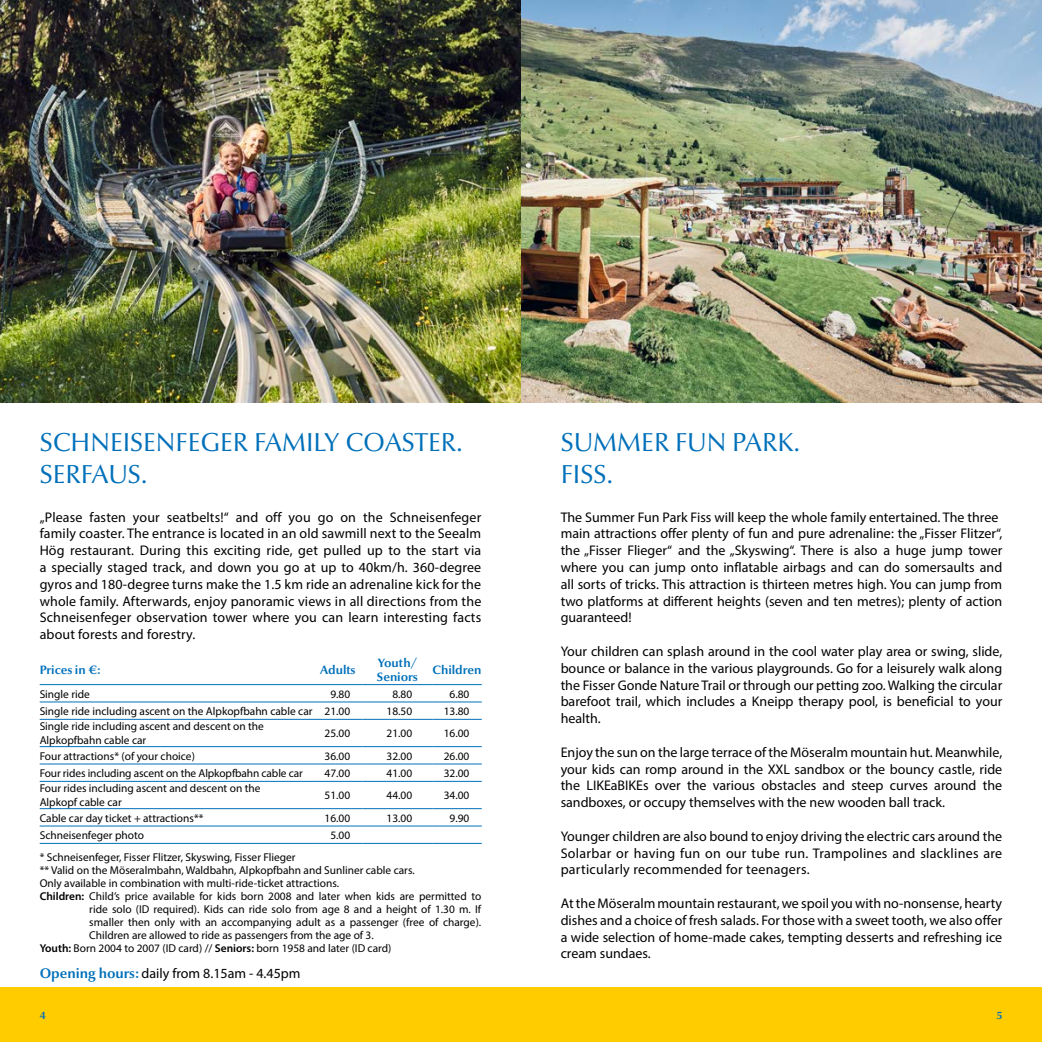
<style>
.page{position:relative;width:1042px;height:1042px;background:#fff}
.page>*{position:absolute;margin:0;border:0;box-sizing:border-box;transform-origin:0 0}
.t1{font:26.25px/31.5px "Optima Nova LT Pro";color:#0070ba}
.t2{font:14px/16.8px "Myriad Pro";color:#000;text-align:justify}
.t3{font:700 12.25px/14px "Optima Nova LT Pro";color:#0070ba}
.t4{font:11.38px/13.7px "Myriad Pro";color:#000}
.t5{font:700 10.5px "Optima Nova LT Pro";color:#0070ba}
.s1{font-weight:600}
.s2{font-family:"Optima Nova LT Pro";font-weight:700;color:#0070ba}
</style>
<div class="page">
<div style="left:521px;top:987px;width:521px;height:55px;background:#fc0"></div>
<div style="left:0;top:987px;width:521px;height:55px;background:#fc0"></div>
<img style="left:0;top:0;width:1042px;height:403px">
<hr style="left:40px;top:684px;width:273px;height:1px;background:#0070ba">
<hr style="left:313px;top:684px;width:50px;height:1px;background:#0070ba">
<hr style="left:363px;top:684px;width:69px;height:1px;background:#0070ba">
<hr style="left:432px;top:684px;width:50px;height:1px;background:#0070ba">
<hr style="left:40px;top:701px;width:273px;height:1px;background:#0070ba">
<hr style="left:313px;top:701px;width:50px;height:1px;background:#0070ba">
<hr style="left:363px;top:701px;width:69px;height:1px;background:#0070ba">
<hr style="left:432px;top:701px;width:50px;height:1px;background:#0070ba">
<hr style="left:40px;top:719px;width:273px;height:1px;background:#0070ba">
<hr style="left:313px;top:719px;width:50px;height:1px;background:#0070ba">
<hr style="left:363px;top:719px;width:69px;height:1px;background:#0070ba">
<hr style="left:432px;top:719px;width:50px;height:1px;background:#0070ba">
<hr style="left:40px;top:746px;width:273px;height:1px;background:#0070ba">
<hr style="left:313px;top:746px;width:50px;height:1px;background:#0070ba">
<hr style="left:363px;top:746px;width:69px;height:1px;background:#0070ba">
<hr style="left:432px;top:746px;width:50px;height:1px;background:#0070ba">
<hr style="left:40px;top:763px;width:273px;height:1px;background:#0070ba">
<hr style="left:313px;top:763px;width:50px;height:1px;background:#0070ba">
<hr style="left:363px;top:763px;width:69px;height:1px;background:#0070ba">
<hr style="left:432px;top:763px;width:50px;height:1px;background:#0070ba">
<hr style="left:40px;top:781px;width:273px;height:1px;background:#0070ba">
<hr style="left:313px;top:781px;width:50px;height:1px;background:#0070ba">
<hr style="left:363px;top:781px;width:69px;height:1px;background:#0070ba">
<hr style="left:432px;top:781px;width:50px;height:1px;background:#0070ba">
<hr style="left:40px;top:808px;width:273px;height:1px;background:#0070ba">
<hr style="left:313px;top:808px;width:50px;height:1px;background:#0070ba">
<hr style="left:363px;top:808px;width:69px;height:1px;background:#0070ba">
<hr style="left:432px;top:808px;width:50px;height:1px;background:#0070ba">
<hr style="left:40px;top:825px;width:273px;height:1px;background:#0070ba">
<hr style="left:313px;top:825px;width:50px;height:1px;background:#0070ba">
<hr style="left:363px;top:825px;width:69px;height:1px;background:#0070ba">
<hr style="left:432px;top:825px;width:50px;height:1px;background:#0070ba">
<hr style="left:40px;top:843px;width:273px;height:1px;background:#0070ba">
<hr style="left:313px;top:843px;width:50px;height:1px;background:#0070ba">
<hr style="left:363px;top:843px;width:69px;height:1px;background:#0070ba">
<hr style="left:432px;top:843px;width:50px;height:1px;background:#0070ba">
<h1 class="t1" style="left:40px;top:426px;width:425px">SCHNEISENFEGER FAMILY COASTER.<br>SERFAUS.</h1>
<p class="t2" style="left:40px;top:508px;width:443px">„Please fasten your seatbelts!“ and off you go on the Schneisenfeger family coaster. The entrance is located in an old sawmill next to the Seealm Hög restaurant. During this exciting ride, get pulled up to the start via a specially staged track, and down you go at up to 40km/h. 360-degree gyros and 180-degree turns make the 1.5 km ride an adrenaline kick for the whole family. Afterwards, enjoy panoramic views in all directions from the Schneisenfeger observation tower where you can learn interesting facts about forests and forestry.</p>
<p class="t3" style="left:40px;top:663px;width:63px">Prices in €:</p>
<p class="t3" style="left:320px;top:663px;width:37px">Adults</p>
<p class="t3" style="left:377px;top:656px;width:43px">Youth/<br>Seniors</p>
<p class="t3" style="left:432px;top:663px;width:50px">Children</p>
<p class="t4" style="left:40px;top:687px;width:52px">Single ride</p>
<p class="t4" style="left:330px;top:687px;width:21px">9.80</p>
<p class="t4" style="left:392px;top:687px;width:21px">8.80</p>
<p class="t4" style="left:449px;top:687px;width:21px">6.80</p>
<p class="t4" style="left:40px;top:704px;width:312px">Single ride including ascent on the Alpkopfbahn cable car 21.00</p>
<p class="t4" style="left:387px;top:704px;width:27px">18.50</p>
<p class="t4" style="left:444px;top:704px;width:27px">13.80</p>
<p class="t4" style="left:40px;top:719px;width:226px">Single ride including ascent and descent on the<br>Alpkopfbahn cable car</p>
<p class="t4" style="left:325px;top:726px;width:27px">25.00</p>
<p class="t4" style="left:387px;top:726px;width:27px">21.00</p>
<p class="t4" style="left:444px;top:726px;width:27px">16.00</p>
<p class="t4" style="left:40px;top:749px;width:157px">Four attractions* (of your choice)</p>
<p class="t4" style="left:325px;top:749px;width:27px">36.00</p>
<p class="t4" style="left:387px;top:749px;width:27px">32.00</p>
<p class="t4" style="left:444px;top:749px;width:27px">26.00</p>
<p class="t4" style="left:40px;top:766px;width:265px">Four rides including ascent on the Alpkopfbahn cable car</p>
<p class="t4" style="left:325px;top:766px;width:27px">47.00</p>
<p class="t4" style="left:387px;top:766px;width:27px">41.00</p>
<p class="t4" style="left:444px;top:766px;width:27px">32.00</p>
<p class="t4" style="left:40px;top:781px;width:222px">Four rides including ascent and descent on the<br>Alpkopf cable car</p>
<p class="t4" style="left:325px;top:788px;width:27px">51.00</p>
<p class="t4" style="left:387px;top:788px;width:27px">44.00</p>
<p class="t4" style="left:444px;top:788px;width:27px">34.00</p>
<p class="t4" style="left:40px;top:811px;width:165px">Cable car day ticket + attractions**</p>
<p class="t4" style="left:325px;top:811px;width:27px">16.00</p>
<p class="t4" style="left:387px;top:811px;width:27px">13.00</p>
<p class="t4" style="left:449px;top:811px;width:21px">9.90</p>
<p class="t4" style="left:40px;top:828px;width:106px">Schneisenfeger photo</p>
<p class="t4" style="left:330px;top:828px;width:21px">5.00</p>
<p class="t4" style="left:40px;top:849px;width:257px">* Schneisenfeger, Fisser Flitzer, Skyswing, Fisser Flieger</p>
<p class="t4" style="left:40px;top:863px;width:376px">** Valid on the Möseralmbahn, Waldbahn, Alpkopfbahn and Sunliner cable cars.</p>
<p class="t4" style="left:40px;top:876px;width:301px">Only available in combination with multi-ride-ticket attractions.</p>
<p class="t4" style="left:40px;top:889px;width:443px"><span class="s1">Children:</span> Child’s price available for kids born 2008 and later when kids are permitted to</p>
<p class="t4" style="left:89px;top:902px;width:393px">ride solo (ID required). Kids can ride solo from age 8 and a height of 1.30 m. If</p>
<p class="t4" style="left:89px;top:915px;width:393px">smaller then only with an accompanying adult as a passenger (free of charge).</p>
<p class="t4" style="left:89px;top:928px;width:286px">Children are allowed to ride as passengers from the age of 3.</p>
<p class="t4" style="left:40px;top:941px;width:353px"><span class="s1">Youth:</span> Born 2004 to 2007 (ID card) // <span class="s1">Seniors:</span> born 1958 and later (ID card)</p>
<p class="t2" style="left:40px;top:964px;width:262px"><span class="s2">Opening hours:</span> daily from 8.15am - 4.45pm</p>
<h1 class="t1" style="left:561px;top:426px;width:241px">SUMMER FUN PARK.<br>FISS.</h1>
<p class="t2" style="left:561px;top:508px;width:443px;text-align:left">The Summer Fun Park Fiss will keep the whole family entertained. The three main attractions offer plenty of fun and pure adrenaline: the „Fisser Flitzer“, the „Fisser Flieger“ and the „Skyswing“. There is also a huge jump tower where you can jump onto inflatable airbags and can do somersaults and all sorts of tricks. This attraction is thirteen metres high. You can jump from two platforms at different heights (seven and ten metres); plenty of action guaranteed!</p>
<p class="t2" style="left:561px;top:643px;width:443px">Your children can splash around in the cool water play area or swing, slide, bounce or balance in the various playgrounds. Go for a leisurely walk along the Fisser Gonde Nature Trail or through our petting zoo. Walking the circular barefoot trail, which includes a Kneipp therapy pool, is beneficial to your health.</p>
<p class="t2" style="left:561px;top:743px;width:443px">Enjoy the sun on the large terrace of the Möseralm mountain hut. Meanwhile, your kids can romp around in the XXL sandbox or the bouncy castle, ride the LIKEaBIKEs over the various obstacles and steep curves around the sandboxes, or occupy themselves with the new wooden ball track.</p>
<p class="t2" style="left:561px;top:827px;width:443px">Younger children are also bound to enjoy driving the electric cars around the Solarbar or having fun on our tube run. Trampolines and slacklines are particularly recommended for teenagers.</p>
<p class="t2" style="left:561px;top:895px;width:443px">At the Möseralm mountain restaurant, we spoil you with no-nonsense, hearty dishes and a choice of fresh salads. For those with a sweet tooth, we also offer a wide selection of home-made cakes, tempting desserts and refreshing ice cream sundaes.</p>
<p class="t5" style="left:40px;top:1008px;width:8px">4</p>
<p class="t5" style="left:996px;top:1008px;width:7px">5</p>
</div>
